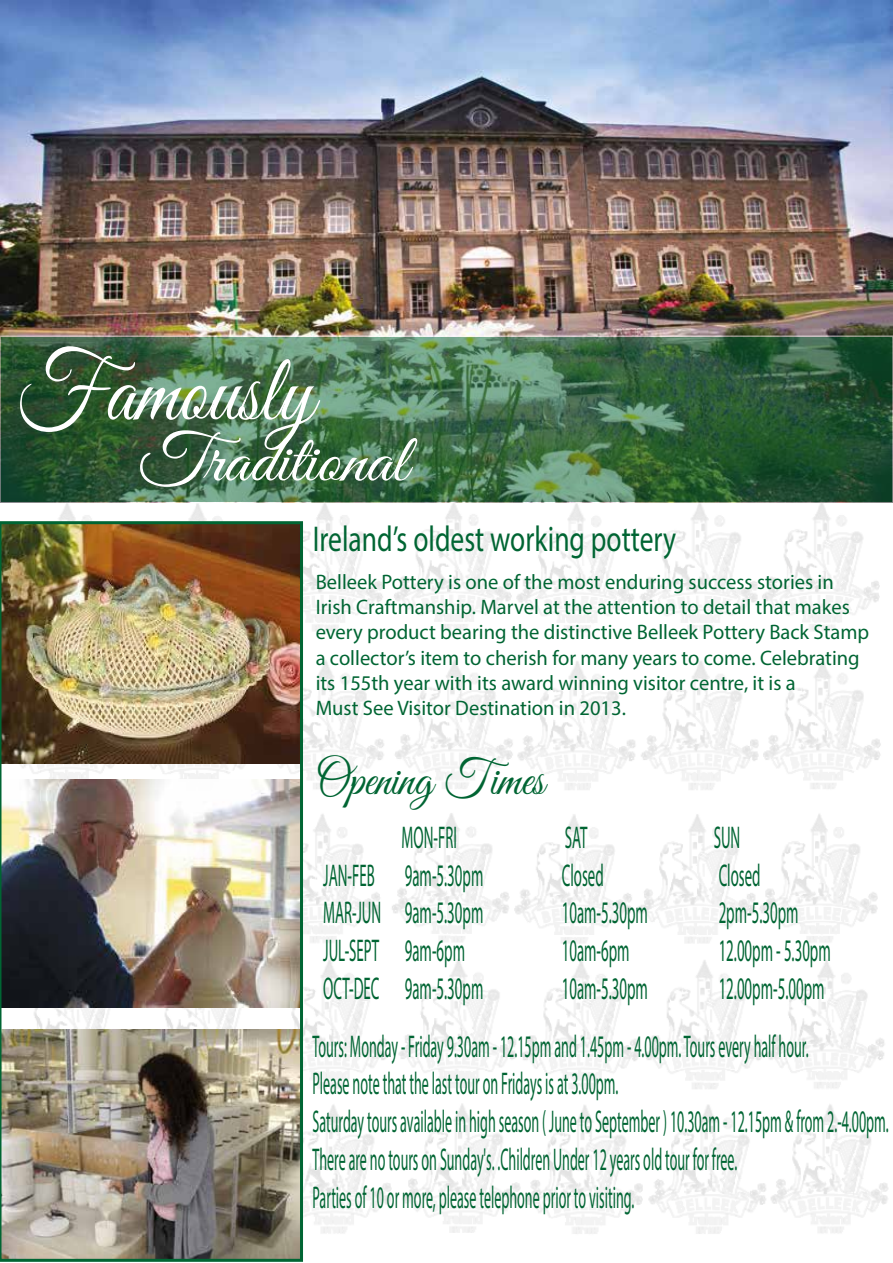
<style>
.page{position:relative;width:893px;height:1263px;background:#fff}
.page>*{position:absolute;margin:0;border:0;box-sizing:border-box;transform-origin:0 0}
.t1{font:96.3px "Great Vibes";color:#fff;scale:.89 1}
.t2{font:67.8px "Great Vibes";color:#fff;scale:1.08 1}
.t3{font:50.25px "Great Vibes";color:#006533;scale:.92 1}
.t4{font:36px "Myriad Pro";color:#006533;scale:.77 1}
.t5{font:31.5px/37.8px "Myriad Pro";color:#006533;scale:.45 1}
.t6{font:31.5px/57.6px "Myriad Pro";color:#006533;scale:.47 1}
.t7{font:21px/25.2px "Myriad Pro";color:#006533}
</style>
<div class="page">
<img style="left:59px;top:503px;width:829px;height:731px">
<img style="left:0;top:0;width:893px;height:335px">
<svg style="left:0;top:335px;width:893px;height:168px;background:#3f6a48"></svg>
<img style="left:0;top:521px;width:303px;height:741px">
<h1 class="t1" style="left:16px;top:337px;width:336px">Famously</h1>
<h2 class="t2" style="left:138px;top:423px;width:251px">Traditional</h2>
<h3 class="t4" style="left:313px;top:516px;width:474px">Ireland’s oldest working pottery</h3>
<p class="t7" style="left:316px;top:569px;width:555px">Belleek Pottery is one of the most enduring success stories in Irish Craftmanship. Marvel at the attention to detail that makes every product bearing the distinctive Belleek Pottery Back Stamp a collector’s item to cherish for many years to come. Celebrating its 155th year with its award winning visitor centre, it is a<br>Must See Visitor Destination in 2013.</p>
<h3 class="t3" style="left:316px;top:751px;width:250px">Opening Times</h3>
<h3 class="t6" style="left:402px;top:808px;width:119px">MON-FRI</h3>
<h3 class="t6" style="left:565px;top:808px;width:50px">SAT</h3>
<h3 class="t6" style="left:714px;top:808px;width:58px">SUN</h3>
<h3 class="t6" style="left:323px;top:846px;width:342px">JAN-FEB 9am-5.30pm</h3>
<h3 class="t6" style="left:562px;top:846px;width:91px">Closed</h3>
<h3 class="t6" style="left:719px;top:846px;width:91px">Closed</h3>
<h3 class="t6" style="left:323px;top:883px;width:342px">MAR-JUN 9am-5.30pm</h3>
<h3 class="t6" style="left:562px;top:883px;width:185px">10am-5.30pm</h3>
<h3 class="t6" style="left:719px;top:883px;width:171px">2pm-5.30pm</h3>
<h3 class="t6" style="left:323px;top:921px;width:303px">JUL-SEPT 9am-6pm</h3>
<h3 class="t6" style="left:562px;top:921px;width:146px">10am-6pm</h3>
<h3 class="t6" style="left:719px;top:921px;width:240px">12.00pm - 5.30pm</h3>
<h3 class="t6" style="left:323px;top:959px;width:342px">OCT-DEC 9am-5.30pm</h3>
<h3 class="t6" style="left:562px;top:959px;width:185px">10am-5.30pm</h3>
<h3 class="t6" style="left:313px;top:959px;width:1091px;text-indent:406px">12.00pm-5.00pm<br>Tours: Monday - Friday 9.30am - 12.15pm and 1.45pm - 4.00pm. Tours every half hour.</h3>
<p class="t5" style="left:313px;top:1064px;width:1282px">Please note that the last tour on Fridays is at 3.00pm.<br>Saturday tours available in high season ( June to September ) 10.30am - 12.15pm &amp; from 2.-4.00pm.<br>There are no tours on Sunday's. .Children Under 12 years old tour for free.<br>Parties of 10 or more, please telephone prior to visiting.</p>
</div>
